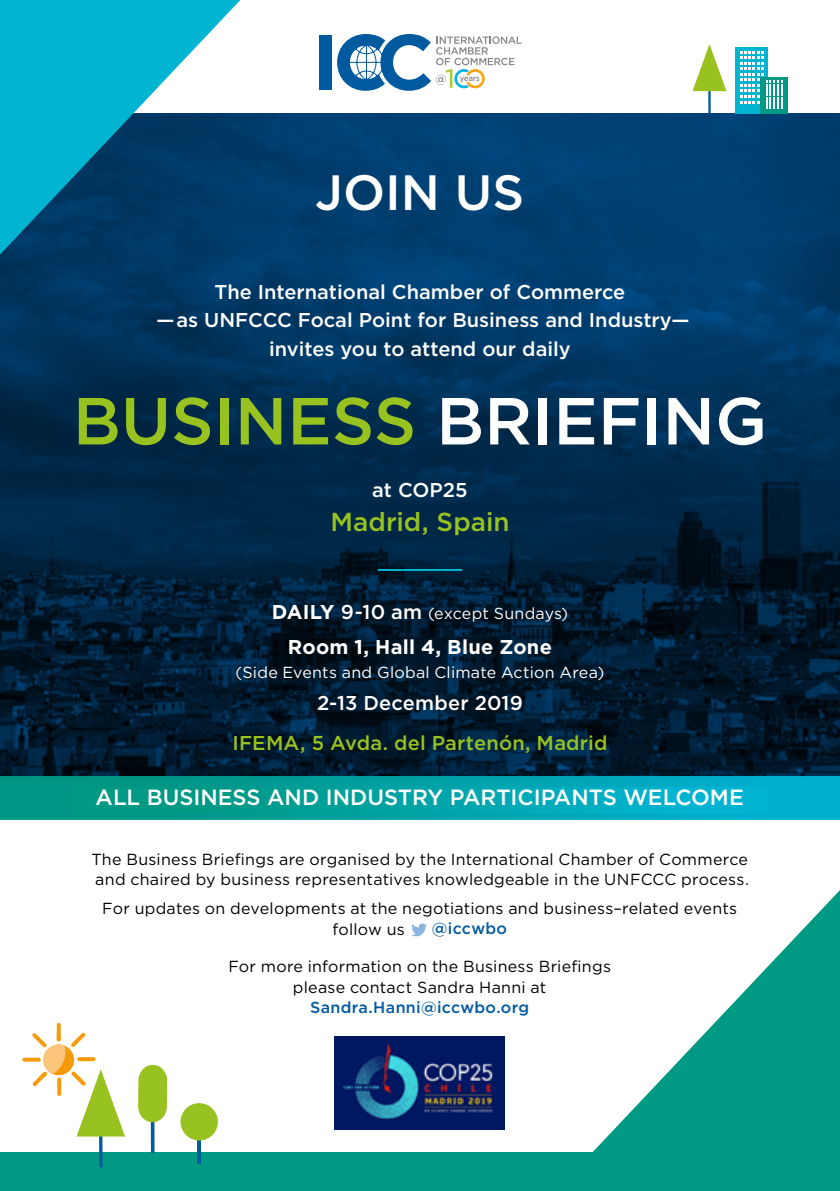
<style>
.page{position:relative;width:840px;height:1191px;background:#fff}
.page>*{position:absolute;margin:0;border:0;box-sizing:border-box;transform-origin:0 0}
.t1{font:500 66.4px "Gotham";color:#98c220}
.t2{font:500 49.6px "Gotham";color:#fff}
.t3{font:500 26px "Gotham";color:#98c220}
.t4{font:500 22px "Gotham";color:#fff}
.t5{font:500 20px/28.8px "Gotham";color:#fff;text-align:center}
.t6{font:500 20px "Gotham";letter-spacing:.01em;color:#98c220}
.t7{font:700 20px "Gotham";letter-spacing:.015em;color:#fff}
.t8{font:16px/20.6px "Gotham";letter-spacing:.015em;color:#000}
.t9{font:16px "Gotham";letter-spacing:.015em;color:#fff}
.t10{font:500 16px "Gotham";letter-spacing:.02em;color:#005aa0}
.s1{color:#fff}
.s2{font-weight:700;font-size:20px}
.s3{font-weight:500;font-size:20px}
</style>
<div class="page">
<img style="left:334px;top:1036px;width:170px;height:93px">
<img style="left:0;top:113px;width:839px;height:664px">
<div style="left:43px;top:1044px;width:31px;height:31px;background:#f59b0a;border-radius:50%"></div>
<svg style="left:57px;top:1022px;width:4px;height:19px"></svg>
<svg style="left:57px;top:1077px;width:4px;height:19px"></svg>
<svg style="left:77px;top:1057px;width:19px;height:4px"></svg>
<svg style="left:71px;top:1032px;width:14px;height:15px"></svg>
<svg style="left:22px;top:1057px;width:19px;height:4px"></svg>
<svg style="left:32px;top:1033px;width:33px;height:53px"></svg>
<hr style="left:707px;top:83px;width:3px;height:30px;background:#005aa0">
<svg style="left:692px;top:45px;width:34px;height:46px"></svg>
<div style="left:0;top:1152px;width:839px;height:39px;background:#009984"></div>
<hr style="left:197px;top:1125px;width:4px;height:38px;background:#005aa0">
<svg style="left:180px;top:1103px;width:38px;height:38px"></svg>
<hr style="left:151px;top:1106px;width:3px;height:47px;background:#005aa0">
<svg style="left:138px;top:1064px;width:29px;height:58px;background:#a6ca3e"></svg>
<hr style="left:99px;top:1124px;width:3px;height:43px;background:#005aa0">
<svg style="left:71px;top:1070px;width:54px;height:66px"></svg>
<div style="left:735px;top:47px;width:32px;height:66px;background:#00b4d2"></div>
<div style="left:760px;top:77px;width:27px;height:36px;background:#009984"></div>
<svg style="left:740px;top:51px;width:42px;height:58px"></svg>
<hr style="left:377px;top:569px;width:85px;height:2px;background:#00b4d2">
<svg style="left:593px;top:891px;width:246px;height:261px"></svg>
<svg style="left:411px;top:923px;width:16px;height:13px"></svg>
<div style="left:0;top:777px;width:839px;height:42px;background:linear-gradient(to right,#009179,#00b1d5)"></div>
<div style="left:72px;top:787px;width:695px;height:26px;background:linear-gradient(to right,#009477,#00b6d9)"></div>
<svg style="left:0;top:0;width:240px;height:255px;background:#158aab"></svg>
<div style="left:319px;top:35px;width:12px;height:55px;background:#005aa0"></div>
<svg style="left:337px;top:34px;width:184px;height:57px"></svg>
<h2 class="t2" style="left:315px;top:160px;width:210px">JOIN US</h2>
<p class="t5" style="left:156px;top:277px;width:534px">The International Chamber of Commerce<br>—as UNFCCC Focal Point for Business and Industry— invites you to attend our daily</p>
<h1 class="t1" style="left:73px;top:377px;width:695px">BUSINESS <span class="s1">BRIEFING</span></h1>
<p class="t5" style="left:372px;top:475px;width:97px">at COP25</p>
<h3 class="t3" style="left:330px;top:504px;width:180px">Madrid, Spain</h3>
<p class="t9" style="left:271px;top:603px;width:298px"><span class="s2">DAILY</span> <span class="s3">9-10 am</span> (except Sundays)</p>
<p class="t7" style="left:288px;top:634px;width:265px">Room 1, Hall 4, Blue Zone</p>
<p class="t9" style="left:235px;top:662px;width:370px">(Side Events and Global Climate Action Area)</p>
<p class="t5" style="left:317px;top:688px;width:207px">2-13 December 2019</p>
<p class="t6" style="left:232px;top:729px;width:376px">IFEMA, 5 Avda. del Partenón, Madrid</p>
<h3 class="t4" style="left:96px;top:783px;width:649px">ALL BUSINESS AND INDUSTRY PARTICIPANTS WELCOME</h3>
<p class="t8" style="left:91px;top:848px;width:658px">The Business Briefings are organised by the International Chamber of Commerce and chaired by business representatives knowledgeable in the UNFCCC process.</p>
<p class="t8" style="left:332px;top:897px;width:406px;text-indent:-230px">For updates on developments at the negotiations and business–related events follow us</p>
<p class="t10" style="left:431px;top:918px;width:76px">@iccwbo</p>
<p class="t8" style="left:228px;top:955px;width:384px;text-align:center">For more information on the Business Briefings please contact Sandra Hanni at</p>
<p class="t10" style="left:310px;top:997px;width:221px">Sandra.Hanni@iccwbo.org</p>
</div>
